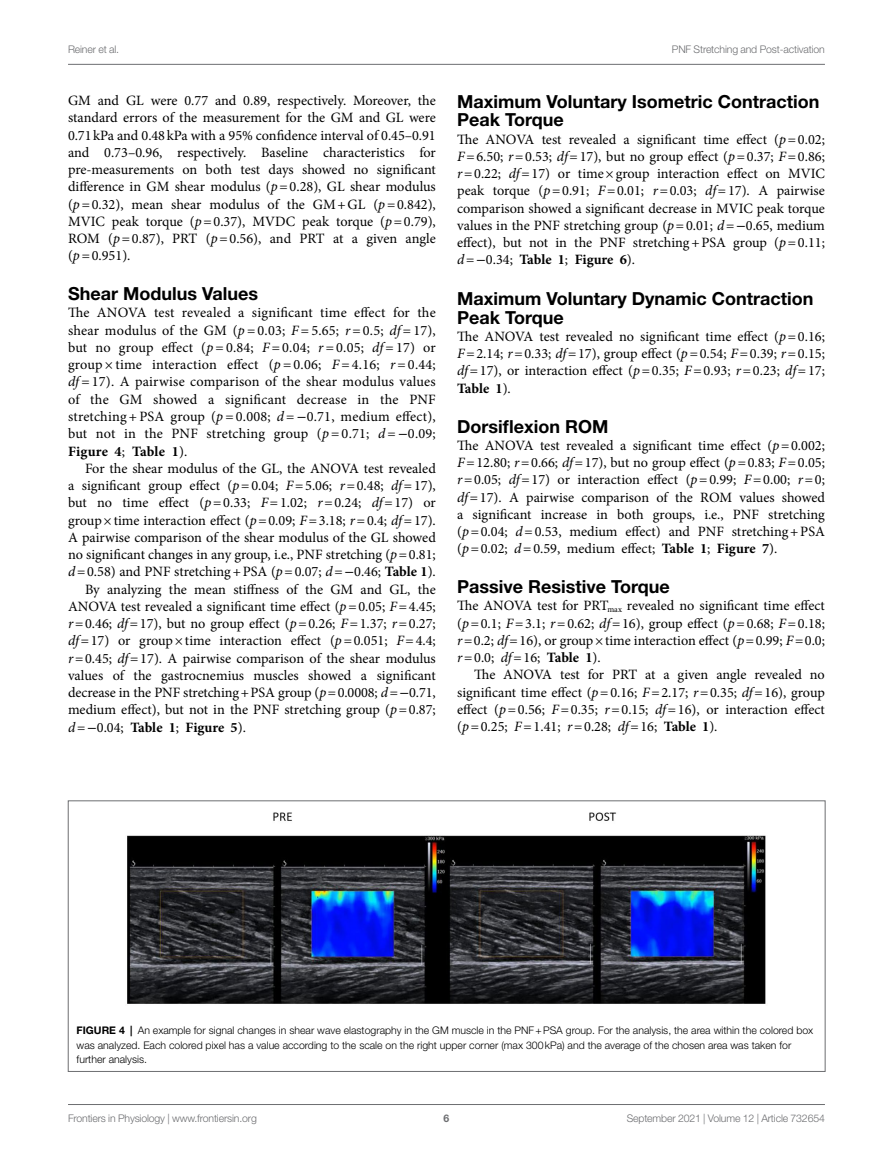
<style>
.page{position:relative;width:893px;height:1170px;background:#fff}
.page>*{position:absolute;margin:0;border:0;box-sizing:border-box;transform-origin:0 0}
.HEAD_2{font:700 18px/18.8px "Helvetica Neue LT Std";color:#000}
.TEXT_FLUSH{font:14.25px/17.2px "Minion Pro";color:#000;text-align:justify}
.TEXT{font:14.25px/17.2px "Minion Pro";color:#000;text-align:justify}
.FIG_LEG{font:300 10.5px/14.2px "Helvetica Neue LT Std";color:#000}
.t1{font:300 10.5px "Helvetica Neue LT Std";letter-spacing:-.015em;color:#6d6e71}
.t2{font:700 10.5px "Helvetica Neue LT Std";color:#6d6e71}
.s1{font-style:italic}
.s2{font-family:"STIX General"}
.s3{font-weight:700}
</style>
<div class="page">
<hr style="left:68px;top:64px;width:757px;height:1px;background:#6d6e71">
<hr style="left:68px;top:1104px;width:757px;height:1px;background:#6d6e71">
<img style="left:127px;top:812px;width:639px;height:192px">
<p class="t1" style="left:68px;top:42px;width:53px">Reiner et al.</p>
<p class="t1" style="left:672px;top:42px;width:154px">PNF Stretching and Post-activation</p>
<p class="TEXT_FLUSH" style="left:68px;top:92px;width:369px">GM and GL were 0.77 and 0.89, respectively. Moreover, the standard errors of the measurement for the GM and GL were 0.71kPa and 0.48kPa with a 95% confidence interval of 0.45–0.91 and 0.73–0.96, respectively. Baseline characteristics for pre-measurements on both test days showed no significant difference in GM shear modulus (<span class="s1">p</span>=0.28), GL shear modulus (<span class="s1">p</span>=0.32), mean shear modulus of the GM+GL (<span class="s1">p</span>=0.842), MVIC peak torque (<span class="s1">p</span>=0.37), MVDC peak torque (<span class="s1">p</span>=0.79), ROM (<span class="s1">p</span>=0.87), PRT (<span class="s1">p</span>=0.56), and PRT at a given angle (<span class="s1">p</span>=0.951).</p>
<p class="HEAD_2" style="left:68px;top:284px;width:192px">Shear Modulus Values</p>
<p class="TEXT_FLUSH" style="left:68px;top:304px;width:369px">The ANOVA test revealed a significant time effect for the shear modulus of the GM (<span class="s1">p</span> = 0.03; <span class="s1">F</span> = 5.65; <span class="s1">r</span> = 0.5; <span class="s1">df</span> = 17), but no group effect (<span class="s1">p</span> = 0.84; <span class="s1">F</span> = 0.04; <span class="s1">r</span> = 0.05; <span class="s1">df</span> = 17) or group × time interaction effect (<span class="s1">p</span> = 0.06; <span class="s1">F</span> = 4.16; <span class="s1">r</span> = 0.44; <span class="s1">df</span> = 17). A pairwise comparison of the shear modulus values of the GM showed a significant decrease in the PNF stretching + PSA group (<span class="s1">p</span> = 0.008; <span class="s1">d</span> =<span class="s2">−</span>0.71, medium effect), but not in the PNF stretching group (<span class="s1">p</span> = 0.71; <span class="s1">d</span> =<span class="s2">−</span>0.09; <span class="s3">Figure 4</span>; <span class="s3">Table 1</span>).</p>
<p class="TEXT" style="left:68px;top:459px;width:369px;text-indent:17px">For the shear modulus of the GL, the ANOVA test revealed a significant group effect (<span class="s1">p</span>=0.04; <span class="s1">F</span>=5.06; <span class="s1">r</span>=0.48; <span class="s1">df</span>=17), but no time effect (<span class="s1">p</span>=0.33; <span class="s1">F</span>=1.02; <span class="s1">r</span>=0.24; <span class="s1">df</span>=17) or group×time interaction effect (<span class="s1">p</span>=0.09; <span class="s1">F</span>=3.18; <span class="s1">r</span>=0.4; <span class="s1">df</span>=17).<br>A pairwise comparison of the shear modulus of the GL showed no significant changes in any group, i.e., PNF stretching (<span class="s1">p</span>=0.81; <span class="s1">d</span>=0.58) and PNF stretching+PSA (<span class="s1">p</span>=0.07; <span class="s1">d</span>=<span class="s2">−</span>0.46; <span class="s3">Table 1</span>).</p>
<p class="TEXT" style="left:68px;top:580px;width:369px;text-indent:17px">By analyzing the mean stiffness of the GM and GL, the ANOVA test revealed a significant time effect (<span class="s1">p</span>=0.05; <span class="s1">F</span>=4.45; <span class="s1">r</span>=0.46; <span class="s1">df</span>=17), but no group effect (<span class="s1">p</span>=0.26; <span class="s1">F</span>=1.37; <span class="s1">r</span>=0.27; <span class="s1">df</span>=17) or group×time interaction effect (<span class="s1">p</span>=0.051; <span class="s1">F</span>=4.4; <span class="s1">r</span>=0.45; <span class="s1">df</span>=17). A pairwise comparison of the shear modulus values of the gastrocnemius muscles showed a significant decrease in the PNF stretching+PSA group (<span class="s1">p</span>=0.0008; <span class="s1">d</span>=<span class="s2">−</span>0.71, medium effect), but not in the PNF stretching group (<span class="s1">p</span>=0.87; <span class="s1">d</span>=<span class="s2">−</span>0.04; <span class="s3">Table 1</span>; <span class="s3">Figure 5</span>).</p>
<p class="HEAD_2" style="left:457px;top:91px;width:364px">Maximum Voluntary Isometric Contraction<br>Peak Torque</p>
<p class="TEXT_FLUSH" style="left:457px;top:130px;width:369px">The ANOVA test revealed a significant time effect (<span class="s1">p</span>=0.02; <span class="s1">F</span>=6.50; <span class="s1">r</span>=0.53; <span class="s1">df</span>=17), but no group effect (<span class="s1">p</span>=0.37; <span class="s1">F</span>=0.86; <span class="s1">r</span>=0.22; <span class="s1">df</span>=17) or time×group interaction effect on MVIC peak torque (<span class="s1">p</span>=0.91; <span class="s1">F</span>=0.01; <span class="s1">r</span>=0.03; <span class="s1">df</span>=17). A pairwise comparison showed a significant decrease in MVIC peak torque values in the PNF stretching group (<span class="s1">p</span>=0.01; <span class="s1">d</span>=<span class="s2">−</span>0.65, medium effect), but not in the PNF stretching+PSA group (<span class="s1">p</span>=0.11; <span class="s1">d</span>=<span class="s2">−</span>0.34; <span class="s3">Table 1</span>; <span class="s3">Figure 6</span>).</p>
<p class="HEAD_2" style="left:457px;top:289px;width:358px">Maximum Voluntary Dynamic Contraction<br>Peak Torque</p>
<p class="TEXT_FLUSH" style="left:457px;top:328px;width:369px">The ANOVA test revealed no significant time effect (<span class="s1">p</span>=0.16; <span class="s1">F</span>=2.14; <span class="s1">r</span>=0.33; <span class="s1">df</span>=17), group effect (<span class="s1">p</span>=0.54; <span class="s1">F</span>=0.39; <span class="s1">r</span>=0.15; <span class="s1">df</span>=17), or interaction effect (<span class="s1">p</span>=0.35; <span class="s1">F</span>=0.93; <span class="s1">r</span>=0.23; <span class="s1">df</span>=17; <span class="s3">Table 1</span>).</p>
<p class="HEAD_2" style="left:457px;top:416px;width:153px">Dorsiflexion ROM</p>
<p class="TEXT_FLUSH" style="left:457px;top:436px;width:369px">The ANOVA test revealed a significant time effect (<span class="s1">p</span>=0.002; <span class="s1">F</span>=12.80; <span class="s1">r</span>=0.66; <span class="s1">df</span>=17), but no group effect (<span class="s1">p</span>=0.83; <span class="s1">F</span>=0.05; <span class="s1">r</span>=0.05; <span class="s1">df</span>=17) or interaction effect (<span class="s1">p</span>=0.99; <span class="s1">F</span>=0.00; <span class="s1">r</span>=0; <span class="s1">df</span>=17). A pairwise comparison of the ROM values showed a significant increase in both groups, i.e., PNF stretching (<span class="s1">p</span>=0.04; <span class="s1">d</span>=0.53, medium effect) and PNF stretching+PSA (<span class="s1">p</span>=0.02; <span class="s1">d</span>=0.59, medium effect; <span class="s3">Table 1</span>; <span class="s3">Figure 7</span>).</p>
<p class="HEAD_2" style="left:457px;top:577px;width:214px">Passive Resistive Torque</p>
<p class="TEXT_FLUSH" style="left:457px;top:597px;width:369px">The ANOVA test for PRT<sub>max</sub> revealed no significant time effect (<span class="s1">p</span>=0.1; <span class="s1">F</span>=3.1; <span class="s1">r</span>=0.62; <span class="s1">df</span>=16), group effect (<span class="s1">p</span>=0.68; <span class="s1">F</span>=0.18; <span class="s1">r</span>=0.2; <span class="s1">df</span>=16), or group×time interaction effect (<span class="s1">p</span>=0.99; <span class="s1">F</span>=0.0; <span class="s1">r</span>=0.0; <span class="s1">df</span>=16; <span class="s3">Table 1</span>).</p>
<p class="TEXT" style="left:457px;top:666px;width:369px;text-indent:17px">The ANOVA test for PRT at a given angle revealed no significant time effect (<span class="s1">p</span>=0.16; <span class="s1">F</span>=2.17; <span class="s1">r</span>=0.35; <span class="s1">df</span>=16), group effect (<span class="s1">p</span>=0.56; <span class="s1">F</span>=0.35; <span class="s1">r</span>=0.15; <span class="s1">df</span>=16), or interaction effect (<span class="s1">p</span>=0.25; <span class="s1">F</span>=1.41; <span class="s1">r</span>=0.28; <span class="s1">df</span>=16; <span class="s3">Table 1</span>).</p>
<p class="FIG_LEG" style="left:77px;top:1023px;width:738px"><span class="s3">FIGURE 4 |</span> An example for signal changes in shear wave elastography in the GM muscle in the PNF+PSA group. For the analysis, the area within the colored box was analyzed. Each colored pixel has a value according to the scale on the right upper corner (max 300kPa) and the average of the chosen area was taken for further analysis.</p>
<p class="t1" style="left:68px;top:1111px;width:190px">Frontiers in Physiology | www.frontiersin.org</p>
<p class="t2" style="left:444px;top:1111px;width:7px">6</p>
<p class="t1" style="left:627px;top:1111px;width:200px">September 2021 | Volume 12 | Article 732654</p>
</div>
